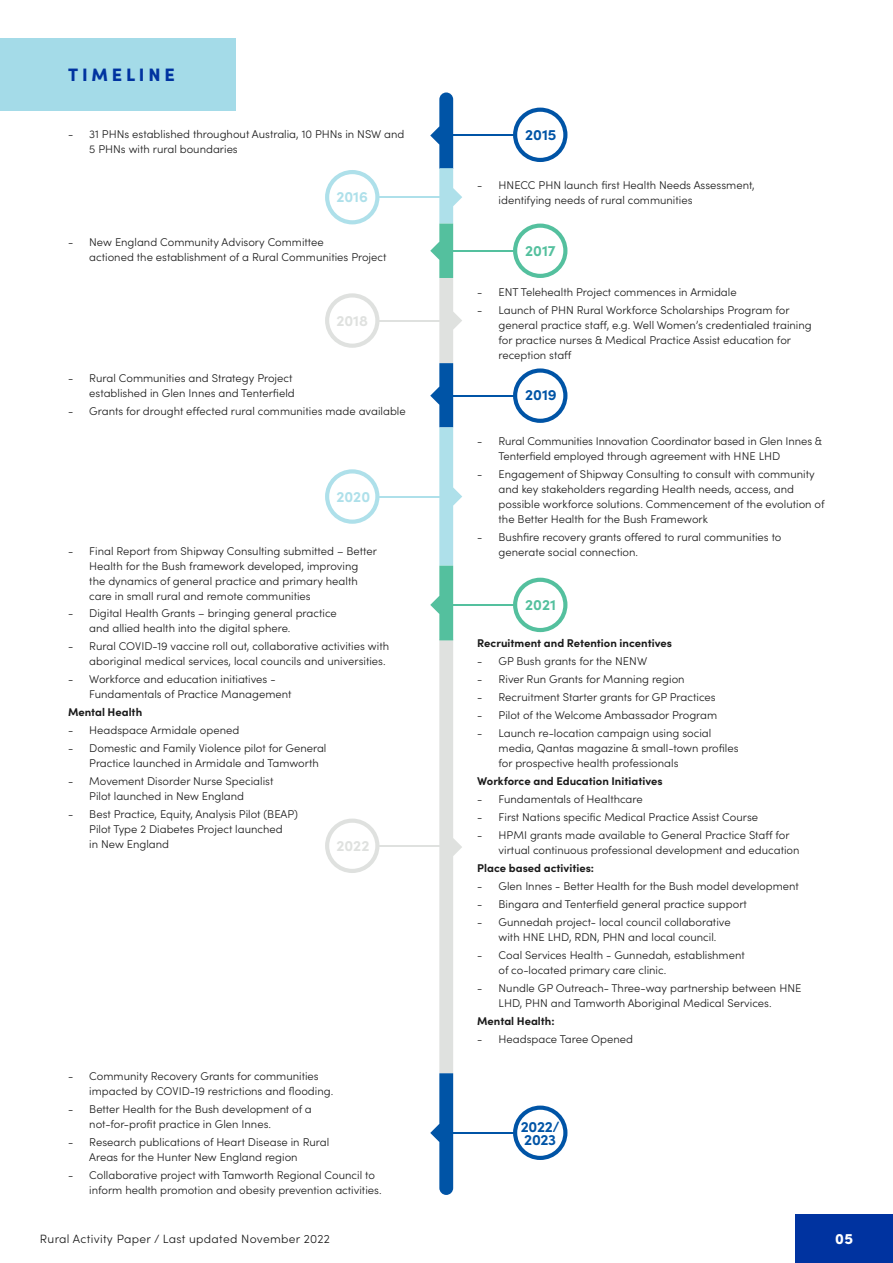
<style>
.page{position:relative;width:893px;height:1263px;background:#fff}
.page>*{position:absolute;margin:0;border:0;box-sizing:border-box;transform-origin:0 0}
.t1{font:900 18px "Sofia Pro";letter-spacing:.21em;color:#0033a0}
.t2{font:700 15px/13.2px "Sofia Pro";letter-spacing:-.01em;color:#0054a6}
.t3{font:700 15px "Sofia Pro";color:#aee0ea}
.t4{font:700 15px "Sofia Pro";color:#dfe1df}
.t5{font:700 15px "Sofia Pro";color:#54c09e}
.t6{font:900 15px "Sofia Pro";color:#fff}
.t7{font:12px "Sofia Pro Light 2";letter-spacing:.025em;color:#1a1a1a}
.t8{font:300 11.25px/15px "Sofia Pro";color:#1a1a1a}
.t9{font:700 11.25px "Sofia Pro";color:#1a1a1a}
</style>
<div class="page">
<div style="left:795px;top:1214px;width:98px;height:49px;background:#0033a0"></div>
<svg style="left:513px;top:108px;width:54px;height:54px"></svg>
<div style="left:517px;top:112px;width:46px;height:46px;background:#fff;border-radius:50%"></div>
<hr style="left:446px;top:135px;width:69px;height:1px;background:#0054a6">
<div style="left:326px;top:170px;width:53px;height:54px;background:#aee0ea;border-radius:50%"></div>
<div style="left:329px;top:174px;width:46px;height:46px;background:#fff;border-radius:50%"></div>
<hr style="left:377px;top:197px;width:69px;height:1px;background:#aee0ea">
<div style="left:326px;top:293px;width:53px;height:55px;background:#dfe1df;border-radius:50%"></div>
<div style="left:329px;top:297px;width:46px;height:47px;background:#fff;border-radius:50%"></div>
<hr style="left:377px;top:320px;width:69px;height:1px;background:#dfe1df">
<div style="left:326px;top:818px;width:53px;height:55px;background:#dfe1df;border-radius:50%"></div>
<div style="left:329px;top:823px;width:46px;height:46px;background:#fff;border-radius:50%"></div>
<hr style="left:377px;top:845px;width:69px;height:1px;background:#dfe1df">
<div style="left:326px;top:469px;width:53px;height:55px;background:#aee0ea;border-radius:50%"></div>
<div style="left:329px;top:473px;width:46px;height:47px;background:#fff;border-radius:50%"></div>
<hr style="left:377px;top:496px;width:69px;height:1px;background:#aee0ea">
<svg style="left:513px;top:224px;width:54px;height:54px"></svg>
<div style="left:517px;top:228px;width:46px;height:46px;background:#fff;border-radius:50%"></div>
<svg style="left:513px;top:368px;width:54px;height:55px"></svg>
<div style="left:517px;top:373px;width:46px;height:46px;background:#fff;border-radius:50%"></div>
<hr style="left:446px;top:250px;width:69px;height:1px;background:#54c09e">
<hr style="left:446px;top:395px;width:69px;height:1px;background:#0054a6">
<svg style="left:513px;top:1105px;width:54px;height:55px"></svg>
<div style="left:517px;top:1110px;width:46px;height:46px;background:#fff;border-radius:50%"></div>
<hr style="left:446px;top:1132px;width:69px;height:1px;background:#0054a6">
<svg style="left:513px;top:578px;width:54px;height:54px"></svg>
<div style="left:517px;top:582px;width:46px;height:46px;background:#fff;border-radius:50%"></div>
<hr style="left:446px;top:604px;width:69px;height:1px;background:#54c09e">
<svg style="left:430px;top:92px;width:32px;height:1103px"></svg>
<div style="left:0;top:38px;width:235px;height:73px;background:#a4dbe8"></div>
<h1 class="t1" style="left:68px;top:61px;width:108px">TIMELINE</h1>
<p class="t8" style="left:89px;top:126px;width:317px;text-indent:-21px">- 31 PHNs established throughout Australia, 10 PHNs in NSW and<br>5 PHNs with rural boundaries</p>
<h2 class="t3" style="left:336px;top:186px;width:33px">2016</h2>
<p class="t8" style="left:89px;top:234px;width:299px;text-indent:-21px">- New England Community Advisory Committee<br>actioned the establishment of a Rural Communities Project</p>
<h2 class="t4" style="left:336px;top:309px;width:33px">2018</h2>
<p class="t8" style="left:68px;top:370px;width:228px;text-align:right">- Rural Communities and Strategy Project established in Glen Innes and Tenterfield</p>
<p class="t8" style="left:68px;top:402px;width:339px">- Grants for drought effected rural communities made available</p>
<h2 class="t3" style="left:336px;top:485px;width:35px">2020</h2>
<p class="t8" style="left:89px;top:542px;width:289px;text-indent:-21px">- Final Report from Shipway Consulting submitted – Better Health for the Bush framework developed, improving the dynamics of general practice and primary health care in small rural and remote communities</p>
<p class="t8" style="left:89px;top:605px;width:249px;text-indent:-21px">- Digital Health Grants – bringing general practice and allied health into the digital sphere.</p>
<p class="t8" style="left:89px;top:638px;width:301px;text-indent:-21px">- Rural COVID-19 vaccine roll out, collaborative activities with aboriginal medical services, local councils and universities.</p>
<p class="t8" style="left:89px;top:671px;width:204px;text-indent:-21px">- Workforce and education initiatives -<br>Fundamentals of Practice Management</p>
<p class="t9" style="left:68px;top:704px;width:76px">Mental Health</p>
<p class="t8" style="left:68px;top:722px;width:173px">- Headspace Armidale opened</p>
<p class="t8" style="left:89px;top:740px;width:239px;text-indent:-21px">- Domestic and Family Violence pilot for General<br>Practice launched in Armidale and Tamworth</p>
<p class="t8" style="left:89px;top:773px;width:186px;text-indent:-21px">- Movement Disorder Nurse Specialist<br>Pilot launched in New England</p>
<p class="t8" style="left:89px;top:806px;width:210px;text-indent:-21px">- Best Practice, Equity, Analysis Pilot (BEAP)<br>Pilot Type 2 Diabetes Project launched<br>in New England</p>
<h2 class="t4" style="left:336px;top:834px;width:35px">2022</h2>
<p class="t8" style="left:89px;top:1068px;width:245px;text-indent:-21px">- Community Recovery Grants for communities impacted by COVID-19 restrictions and flooding.</p>
<p class="t8" style="left:89px;top:1101px;width:224px;text-indent:-21px">- Better Health for the Bush development of a not-for-profit practice in Glen Innes.</p>
<p class="t8" style="left:89px;top:1134px;width:241px;text-indent:-21px">- Research publications of Heart Disease in Rural<br>Areas for the Hunter New England region</p>
<p class="t8" style="left:89px;top:1167px;width:294px;text-indent:-21px">- Collaborative project with Tamworth Regional Council to inform health promotion and obesity prevention activities.</p>
<h2 class="t2" style="left:525px;top:127px;width:33px">2015</h2>
<p class="t8" style="left:499px;top:177px;width:258px;text-indent:-21px">- HNECC PHN launch first Health Needs Assessment, identifying needs of rural communities</p>
<h2 class="t5" style="left:525px;top:239px;width:32px">2017</h2>
<p class="t8" style="left:477px;top:284px;width:261px">- ENT Telehealth Project commences in Armidale</p>
<p class="t8" style="left:499px;top:302px;width:315px;text-indent:-21px">- Launch of PHN Rural Workforce Scholarships Program for general practice staff, e.g. Well Women’s credentialed training for practice nurses &amp; Medical Practice Assist education for reception staff</p>
<h2 class="t2" style="left:525px;top:387px;width:33px">2019</h2>
<p class="t8" style="left:499px;top:432px;width:325px;text-indent:-21px">- Rural Communities Innovation Coordinator based in Glen Innes &amp;<br>Tenterfield employed through agreement with HNE LHD</p>
<p class="t8" style="left:499px;top:465px;width:327px;text-indent:-21px">- Engagement of Shipway Consulting to consult with community and key stakeholders regarding Health needs, access, and possible workforce solutions. Commencement of the evolution of the Better Health for the Bush Framework</p>
<p class="t8" style="left:499px;top:528px;width:284px;text-indent:-21px">- Bushfire recovery grants offered to rural communities to generate social connection.</p>
<h2 class="t5" style="left:525px;top:593px;width:32px">2021</h2>
<p class="t9" style="left:477px;top:634px;width:196px">Recruitment and Retention incentives</p>
<p class="t8" style="left:477px;top:653px;width:171px">- GP Bush grants for the NENW</p>
<p class="t8" style="left:477px;top:671px;width:209px">- River Run Grants for Manning region</p>
<p class="t8" style="left:477px;top:689px;width:240px">- Recruitment Starter grants for GP Practices</p>
<p class="t8" style="left:477px;top:707px;width:241px">- Pilot of the Welcome Ambassador Program</p>
<p class="t8" style="left:499px;top:725px;width:241px;text-indent:-21px">- Launch re-location campaign using social media, Qantas magazine &amp; small-town profiles for prospective health professionals</p>
<p class="t9" style="left:477px;top:772px;width:187px">Workforce and Education Initiatives</p>
<p class="t8" style="left:477px;top:791px;width:167px">- Fundamentals of Healthcare</p>
<p class="t8" style="left:477px;top:809px;width:282px">- First Nations specific Medical Practice Assist Course</p>
<p class="t8" style="left:499px;top:827px;width:302px;text-indent:-21px">- HPMI grants made available to General Practice Staff for virtual continuous professional development and education</p>
<p class="t9" style="left:477px;top:859px;width:118px">Place based activities:</p>
<p class="t8" style="left:477px;top:878px;width:323px">- Glen Innes - Better Health for the Bush model development</p>
<p class="t8" style="left:477px;top:896px;width:271px">- Bingara and Tenterfield general practice support</p>
<p class="t8" style="left:499px;top:914px;width:234px;text-indent:-21px">- Gunnedah project- local council collaborative with HNE LHD, RDN, PHN and local council.</p>
<p class="t8" style="left:499px;top:947px;width:248px;text-indent:-21px">- Coal Services Health - Gunnedah, establishment of co-located primary care clinic.</p>
<p class="t8" style="left:499px;top:980px;width:304px;text-indent:-21px">- Nundle GP Outreach- Three-way partnership between HNE<br>LHD, PHN and Tamworth Aboriginal Medical Services.</p>
<p class="t9" style="left:477px;top:1012px;width:79px">Mental Health:</p>
<p class="t8" style="left:477px;top:1030px;width:157px">- Headspace Taree Opened</p>
<h2 class="t2" style="left:521px;top:1119px;width:40px">2022/<br>2023</h2>
<p class="t7" style="left:40px;top:1230px;width:291px">Rural Activity Paper / Last updated November 2022</p>
<h2 class="t6" style="left:835px;top:1227px;width:19px">05</h2>
</div>
